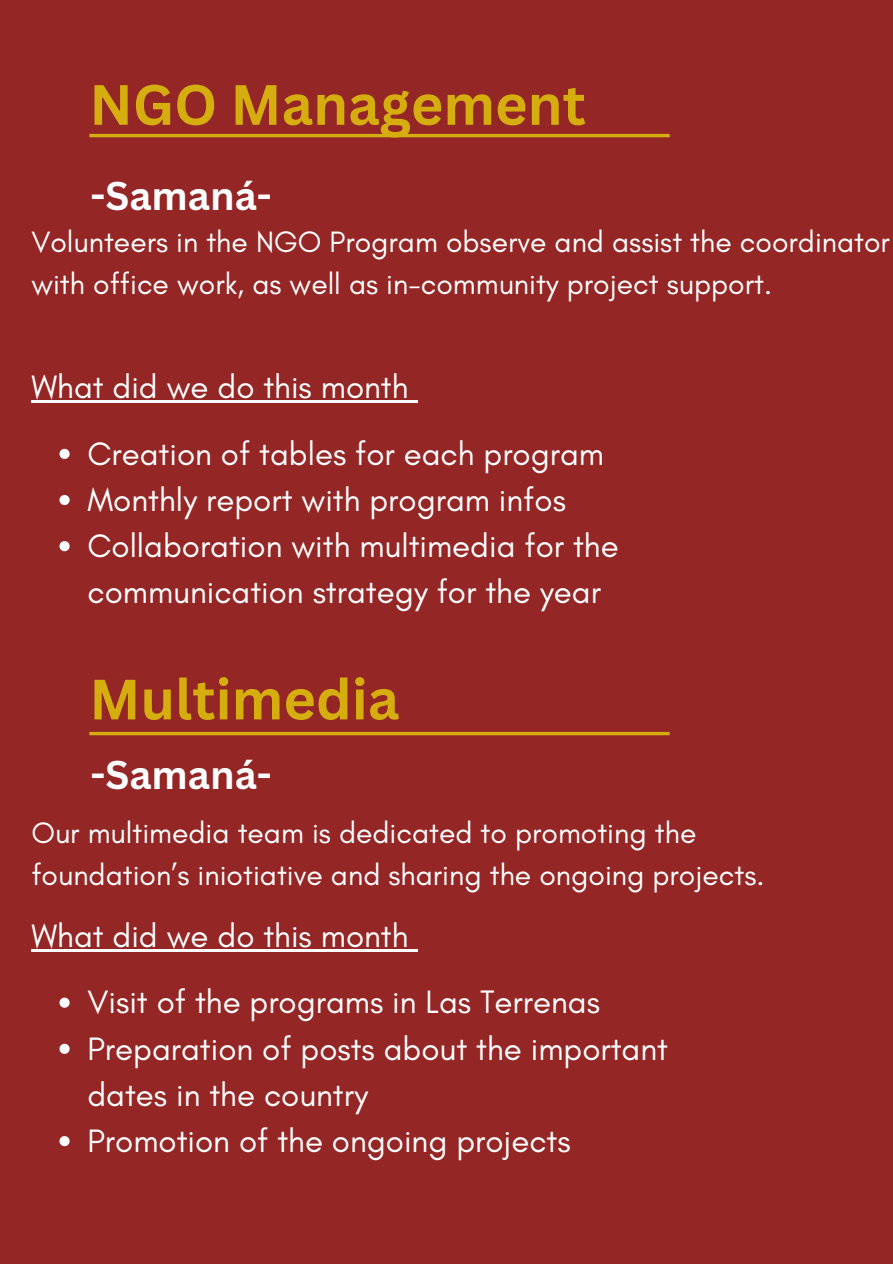
<style>
.page{position:relative;width:893px;height:1264px;background:#fff}
.page>*{position:absolute;margin:0;border:0;box-sizing:border-box;transform-origin:0 0}
.t1{font:700 55.5px "Canva Sans";color:#d6ad0f}
.t2{font:700 39px "Canva Sans";color:#fff}
.t3{font:33px/46.2px "Glacial Indifference";color:#fff}
.t4{font:30px/41.7px "Glacial Indifference";color:#fff}
</style>
<div class="page">
<div style="left:0;top:0;width:892px;height:1263px;background:#952626"></div>
<hr style="left:89px;top:134px;width:580px;height:3px;background:#d6ad0f">
<hr style="left:89px;top:732px;width:580px;height:3px;background:#d6ad0f">
<hr style="left:31px;top:400px;width:377px;height:2px;background:#fff">
<svg style="left:408px;top:400px;width:9px;height:2px"></svg>
<svg style="left:59px;top:449px;width:11px;height:10px"></svg>
<svg style="left:59px;top:495px;width:11px;height:10px"></svg>
<svg style="left:59px;top:541px;width:11px;height:10px"></svg>
<hr style="left:31px;top:949px;width:377px;height:2px;background:#fff">
<svg style="left:408px;top:949px;width:9px;height:2px"></svg>
<svg style="left:59px;top:997px;width:11px;height:10px"></svg>
<svg style="left:59px;top:1043px;width:11px;height:10px"></svg>
<svg style="left:59px;top:1136px;width:11px;height:10px"></svg>
<h1 class="t1" style="left:89px;top:65px;width:498px">NGO Management</h1>
<p class="t2" style="left:90px;top:169px;width:183px">-Samaná-</p>
<p class="t4" style="left:31px;top:221px;width:860px">Volunteers in the NGO Program observe and assist the coordinator with office work, as well as in-community project support.</p>
<p class="t3" style="left:31px;top:363px;width:379px">What did we do this month</p>
<p class="t3" style="left:87px;top:430px;width:518px">Creation of tables for each program</p>
<p class="t3" style="left:87px;top:476px;width:480px">Monthly report with program infos</p>
<p class="t3" style="left:87px;top:522px;width:532px">Collaboration with multimedia for the communication strategy for the year</p>
<h2 class="t1" style="left:89px;top:660px;width:311px">Multimedia</h2>
<p class="t2" style="left:90px;top:747px;width:183px">-Samaná-</p>
<p class="t4" style="left:31px;top:811px;width:734px">Our multimedia team is dedicated to promoting the foundation’s iniotiative and sharing the ongoing projects.</p>
<p class="t3" style="left:31px;top:912px;width:379px">What did we do this month</p>
<h1 class="t3" style="left:87px;top:978px;width:514px">Visit of the programs in Las Terrenas</h1>
<h2 class="t3" style="left:87px;top:1024px;width:582px">Preparation of posts about the important dates in the country</h2>
<p class="t3" style="left:87px;top:1117px;width:484px">Promotion of the ongoing projects</p>
</div>
